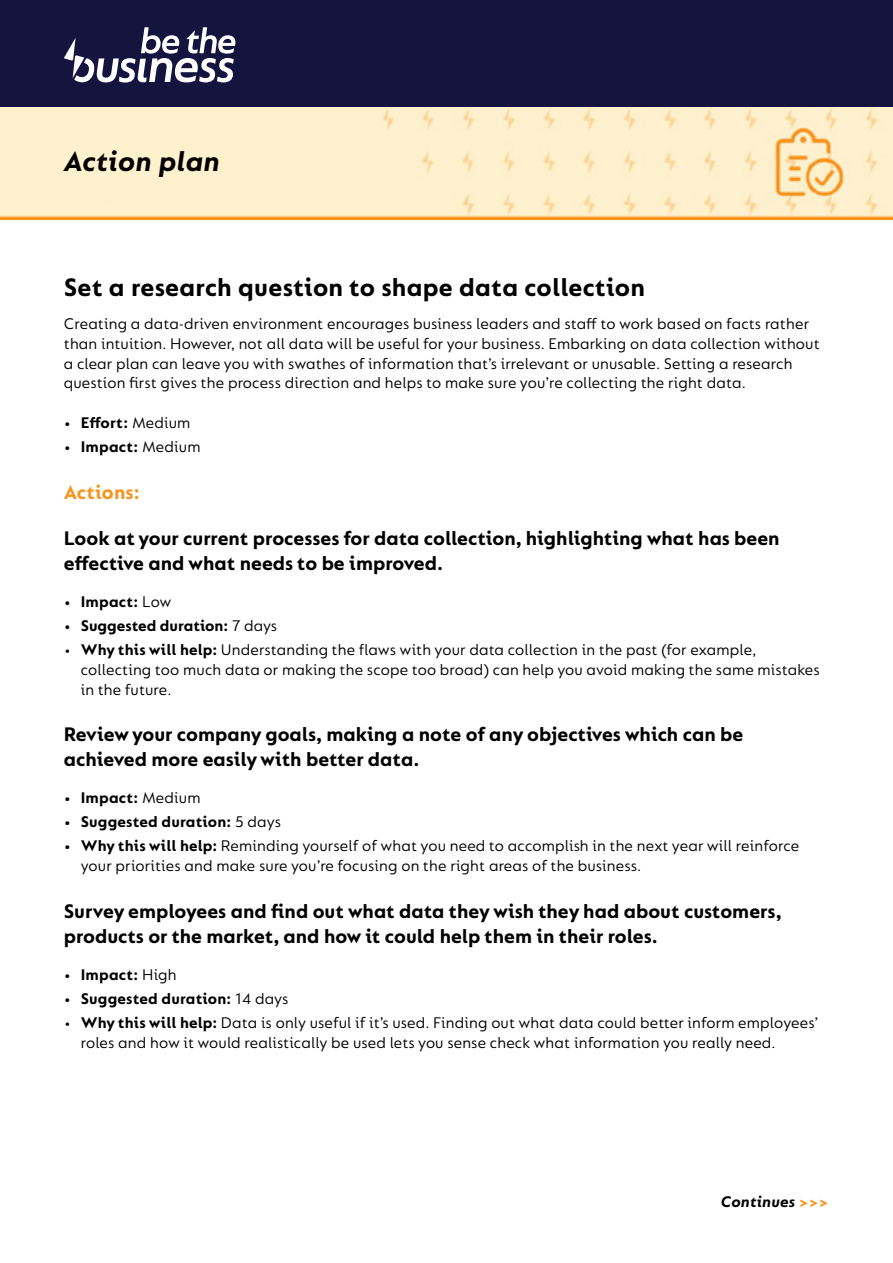
<style>
.page{position:relative;width:893px;height:1263px;background:#fff}
.page>*{position:absolute;margin:0;border:0;box-sizing:border-box;transform-origin:0 0}
.t1{font:italic 700 30px "FS Lucas";letter-spacing:.005em;color:#000}
.t2{font:700 27px "FS Lucas";letter-spacing:.01em;color:#000}
.Subheader{font:700 21px/25.2px "FS Lucas";color:#000}
.Orange_Sub_header{font:700 21px "FS Lucas";letter-spacing:.005em;color:#f7941e}
.Bullets{font:16.5px/19.8px "FS Lucas";letter-spacing:.01em;color:#000}
.Body_Copy{font:16.5px/19.8px "FS Lucas";letter-spacing:.01em;color:#000}
.Bullets-2{font:700 16.5px "FS Lucas";letter-spacing:.01em;color:#000}
.Body_Copy-2{font:italic 700 16.5px "FS Lucas";letter-spacing:.01em;color:#000}
.s1{font-weight:400}
.s2{font-weight:700}
.s3{font-style:normal;color:#f7941e}
</style>
<div class="page">
<div style="left:0;top:0;width:893px;height:108px;background:#14143e"></div>
<img style="left:0;top:107px;width:893px;height:112px">
<div style="left:0;top:152px;width:366px;height:49px;background:#fff1cd"></div>
<svg style="left:64px;top:27px;width:171px;height:56px"></svg>
<p class="t1" style="left:64px;top:144px;width:158px">Action plan</p>
<p class="t2" style="left:64px;top:272px;width:583px">Set a research question to shape data collection</p>
<p class="Body_Copy" style="left:64px;top:313px;width:757px">Creating a data-driven environment encourages business leaders and staff to work based on facts rather than intuition. However, not all data will be useful for your business. Embarking on data collection without a clear plan can leave you with swathes of information that’s irrelevant or unusable. Setting a research question first gives the process direction and helps to make sure you’re collecting the right data.</p>
<p class="Bullets-2" style="left:64px;top:413px;width:128px">• Effort: <span class="s1">Medium</span></p>
<p class="Bullets-2" style="left:64px;top:437px;width:138px">• Impact: <span class="s1">Medium</span></p>
<p class="Orange_Sub_header" style="left:64px;top:480px;width:77px">Actions:</p>
<p class="Subheader" style="left:64px;top:525px;width:717px">Look at your current processes for data collection, highlighting what has been effective and what needs to be improved.</p>
<p class="Bullets-2" style="left:64px;top:592px;width:109px">• Impact: <span class="s1">Low</span></p>
<p class="Bullets-2" style="left:64px;top:616px;width:215px">• Suggested duration: <span class="s1">7 days</span></p>
<p class="Bullets" style="left:81px;top:639px;width:740px;text-indent:-17px">• <span class="s2">Why this will help:</span> Understanding the flaws with your data collection in the past (for example, collecting too much data or making the scope too broad) can help you avoid making the same mistakes in the future.</p>
<p class="Subheader" style="left:64px;top:721px;width:681px">Review your company goals, making a note of any objectives which can be achieved more easily with better data.</p>
<p class="Bullets-2" style="left:64px;top:788px;width:138px">• Impact: <span class="s1">Medium</span></p>
<p class="Bullets-2" style="left:64px;top:812px;width:219px">• Suggested duration: <span class="s1">5 days</span></p>
<p class="Bullets" style="left:81px;top:836px;width:720px;text-indent:-17px"><span class="s2">• Why this will help:</span> Reminding yourself of what you need to accomplish in the next year will reinforce your priorities and make sure you’re focusing on the right areas of the business.</p>
<p class="Subheader" style="left:64px;top:898px;width:719px">Survey employees and find out what data they wish they had about customers, products or the market, and how it could help them in their roles.</p>
<p class="Bullets-2" style="left:64px;top:965px;width:114px">• Impact: <span class="s1">High</span></p>
<p class="Bullets-2" style="left:64px;top:989px;width:226px">• Suggested duration: <span class="s1">14 days</span></p>
<p class="Bullets" style="left:81px;top:1012px;width:739px;text-indent:-17px">• <span class="s2">Why this will help:</span> Data is only useful if it’s used. Finding out what data could better inform employees’ roles and how it would realistically be used lets you sense check what information you really need.</p>
<p class="Body_Copy-2" style="left:721px;top:1192px;width:110px">Continues <span class="s3">&gt;&gt;&gt;</span></p>
</div>
